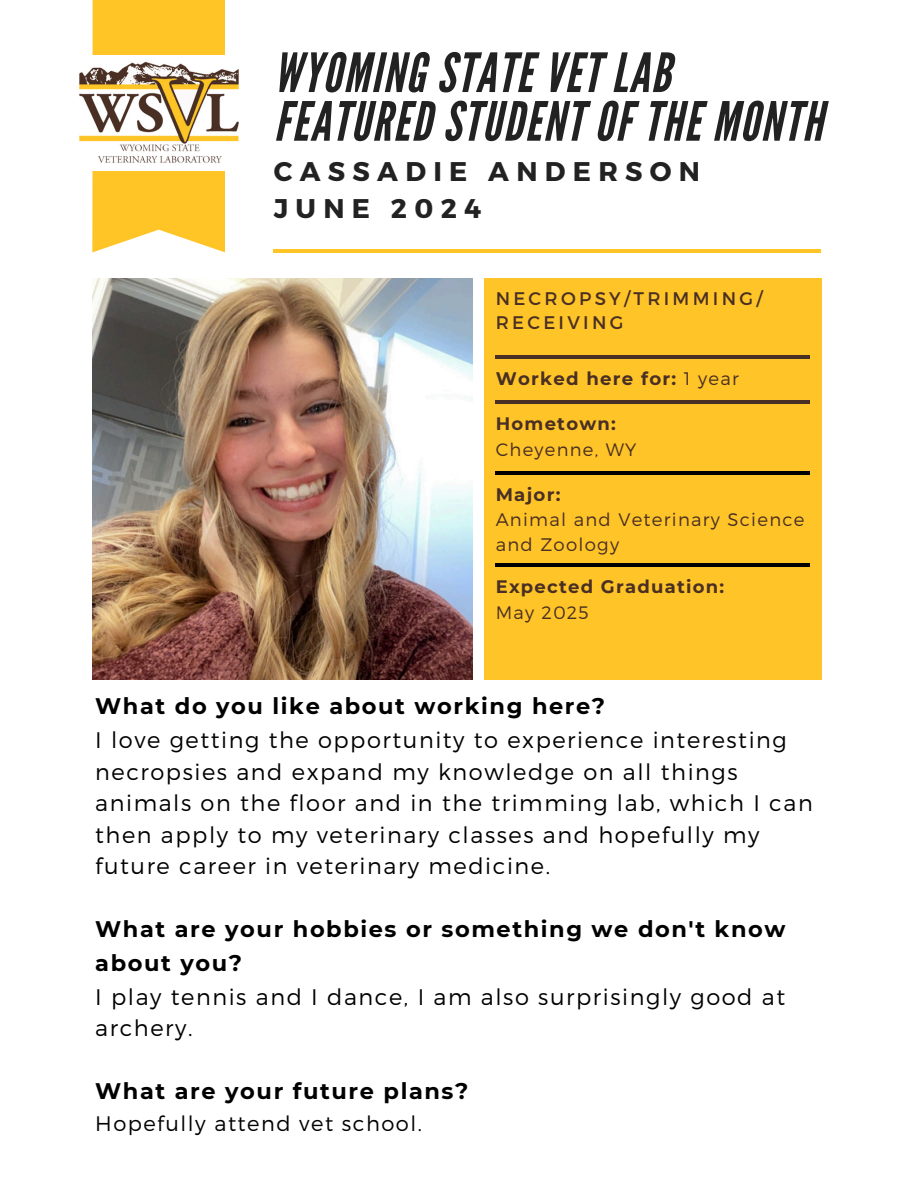
<style>
.page{position:relative;width:918px;height:1188px;background:#fff}
.page>*{position:absolute;margin:0;border:0;box-sizing:border-box;transform-origin:0 0}
.t1{font:italic 54px/48.8px "League Gothic";letter-spacing:.03em;color:#222}
.t2{font:700 27px/37.2px "Montserrat";letter-spacing:.27em;color:#222}
.t3{font:300 22.5px/31.5px "Montserrat";letter-spacing:.07em;color:#000}
.t4{font:700 22.5px/33.8px "Montserrat";letter-spacing:.07em;color:#000}
.t5{font:300 21px "Montserrat";letter-spacing:.07em;color:#000}
.t6{font:18.3px/24.8px "Montserrat";letter-spacing:.18em;color:#492f24}
.t7{font:300 18.15px/24.8px "Montserrat";letter-spacing:.07em;color:#492f24}
.t8{font:700 18.15px "Montserrat";letter-spacing:.07em;color:#492f24}
.t9{font:700 18px "Montserrat";letter-spacing:.07em;color:#492f24}
.t10{font:300 18px "Montserrat";letter-spacing:.07em;color:#492f24}
.s1{font-weight:300}
</style>
<div class="page">
<svg style="left:92px;top:0;width:133px;height:252px;background:#ffc837"></svg>
<hr style="left:273px;top:249px;width:548px;height:4px;background:#ffc425">
<img style="left:92px;top:279px;width:381px;height:400px">
<div style="left:485px;top:279px;width:336px;height:401px;background:#ffc425"></div>
<hr style="left:496px;top:400px;width:314px;height:3px;background:#492f24">
<hr style="left:496px;top:471px;width:314px;height:3px;background:#000">
<hr style="left:496px;top:563px;width:314px;height:4px;background:#000">
<img style="left:79px;top:55px;width:160px;height:116px">
<hr style="left:496px;top:355px;width:314px;height:4px;background:#492f24">
<p class="t1" style="left:274px;top:50px;width:550px">WYOMING STATE VET LAB<br>FEATURED STUDENT OF THE MONTH</p>
<p class="t2" style="left:274px;top:152px;width:428px">CASSADIE ANDERSON<br>JUNE 2024</p>
<p class="t6" style="left:496px;top:285px;width:268px">NECROPSY/TRIMMING/<br>RECEIVING</p>
<p class="t8" style="left:496px;top:367px;width:245px">Worked here for: <span class="s1">1 year</span></p>
<p class="t9" style="left:496px;top:413px;width:122px">Hometown:</p>
<p class="t10" style="left:496px;top:438px;width:142px">Cheyenne, WY</p>
<p class="t8" style="left:496px;top:483px;width:66px">Major:</p>
<h1 class="t7" style="left:496px;top:506px;width:310px">Animal and Veterinary Science and Zoology</h1>
<p class="t9" style="left:496px;top:576px;width:230px">Expected Graduation:</p>
<h3 class="t10" style="left:496px;top:601px;width:95px">May 2025</h3>
<p class="t4" style="left:95px;top:690px;width:511px">What do you like about working here?</p>
<p class="t3" style="left:95px;top:723px;width:719px">I love getting the opportunity to experience interesting necropsies and expand my knowledge on all things animals on the floor and in the trimming lab, which I can then apply to my veterinary classes and hopefully my future career in veterinary medicine.</p>
<h4 class="t4" style="left:95px;top:912px;width:692px">What are your hobbies or something we don't know about you?</h4>
<p class="t3" style="left:95px;top:980px;width:692px">I play tennis and I dance, I am also surprisingly good at archery.</p>
<p class="t4" style="left:95px;top:1074px;width:375px">What are your future plans?</p>
<p class="t5" style="left:95px;top:1110px;width:328px">Hopefully attend vet school.</p>
</div>
